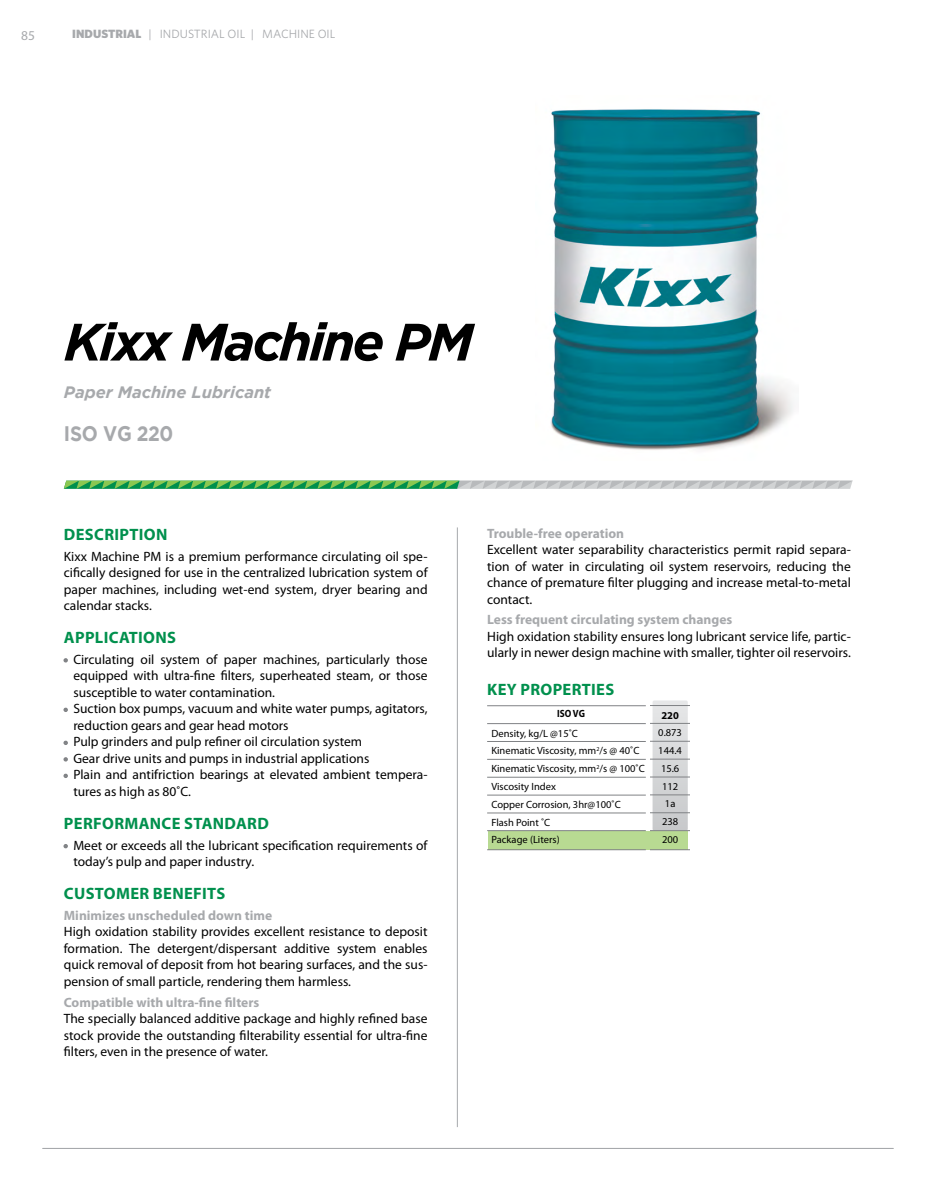
<style>
.page{position:relative;width:936px;height:1191px;background:#fff}
.page>*{position:absolute;margin:0;border:0;box-sizing:border-box;transform-origin:0 0}
.t1{font:italic 700 52.5px "Gotham";letter-spacing:-.05em;color:#000}
.t2{font:700 21px "Gotham";letter-spacing:-.01em;color:#a7a9ac;scale:.9 1}
.t3{font:700 16.5px "Myriad Pro";letter-spacing:.02em;color:#00904d}
.t4{font:italic 700 16.5px "Gotham";color:#a7a9ac}
.t5{font:13.5px/16.5px "Myriad Pro";color:#000;text-align:justify}
.t6{font:700 13.5px "Myriad Pro";color:#a7a9ac}
.t7{font:13.5px "Myriad Pro";color:#a7a9ac}
.t8{font:12px "Whitney";color:#a7a9ac}
.t9{font:10.5px/17.7px "Myriad Pro";color:#000}
.t10{font:700 10.5px "Myriad Pro";color:#000;scale:.87 1}
.t11{font:700 10.5px "Myriad Pro";color:#000}
.s1{font-weight:900}
.s2{color:#808285}
</style>
<div class="page">
<hr style="left:457px;top:527px;width:1px;height:600px;background:#a7a9ac">
<div style="left:488px;top:831px;width:200px;height:18px;background:#b8da92"></div>
<hr style="left:487px;top:723px;width:158px;height:1px;background:#808285">
<hr style="left:487px;top:705px;width:158px;height:1px;background:#808285">
<hr style="left:487px;top:741px;width:158px;height:1px;background:#808285">
<hr style="left:487px;top:759px;width:158px;height:1px;background:#808285">
<hr style="left:487px;top:777px;width:158px;height:1px;background:#808285">
<hr style="left:487px;top:794px;width:158px;height:1px;background:#808285">
<hr style="left:487px;top:812px;width:158px;height:1px;background:#808285">
<hr style="left:487px;top:830px;width:158px;height:1px;background:#808285">
<hr style="left:487px;top:849px;width:158px;height:1px;background:#808285">
<svg style="left:652px;top:700px;width:35px;height:130px;background:#d6d7d8"></svg>
<hr style="left:650px;top:723px;width:40px;height:1px;background:#808285">
<hr style="left:650px;top:705px;width:40px;height:1px;background:#808285">
<hr style="left:650px;top:741px;width:40px;height:1px;background:#808285">
<hr style="left:650px;top:759px;width:40px;height:1px;background:#808285">
<hr style="left:650px;top:776px;width:40px;height:1px;background:#808285">
<hr style="left:650px;top:794px;width:40px;height:1px;background:#808285">
<hr style="left:650px;top:812px;width:40px;height:1px;background:#808285">
<hr style="left:650px;top:830px;width:40px;height:1px;background:#808285">
<hr style="left:650px;top:849px;width:40px;height:1px;background:#808285">
<hr style="left:43px;top:1148px;width:850px;height:1px;background:#a7a9ac">
<svg style="left:64px;top:480px;width:788px;height:9px;background:#8bbc92"></svg>
<img style="left:551px;top:109px;width:242px;height:341px">
<p class="t7" style="left:21px;top:27px;width:15px">85</p>
<p class="t8" style="left:72px;top:27px;width:264px"><span class="s1">INDUSTRIAL</span> | INDUSTRIAL OIL | MACHINE OIL</p>
<h1 class="t1" style="left:64px;top:311px;width:411px">Kixx Machine PM</h1>
<p class="t4" style="left:64px;top:383px;width:209px">Paper Machine Lubricant</p>
<h2 class="t2" style="left:64px;top:421px;width:123px">ISO VG 220</h2>
<p class="t3" style="left:64px;top:523px;width:105px">DESCRIPTION</p>
<p class="t5" style="left:64px;top:547px;width:365px">Kixx Machine PM is a premium performance circulating oil spe&shy;cifically designed for use in the centralized lubrication system of paper machines, including wet-end system, dryer bearing and calendar stacks.</p>
<p class="t3" style="left:64px;top:627px;width:114px">APPLICATIONS</p>
<p class="t5" style="left:73px;top:651px;width:356px;text-indent:-10px"><span class="s2">•</span> Circulating oil system of paper machines, particularly those equipped with ultra-fine filters, superheated steam, or those susceptible to water contamination.</p>
<p class="t5" style="left:73px;top:700px;width:355px;text-indent:-10px"><span class="s2">•</span> Suction box pumps, vacuum and white water pumps, agitators, reduction gears and gear head motors</p>
<p class="t5" style="left:64px;top:733px;width:300px"><span class="s2">•</span> Pulp grinders and pulp refiner oil circulation system</p>
<p class="t5" style="left:64px;top:750px;width:307px"><span class="s2">•</span> Gear drive units and pumps in industrial applications</p>
<p class="t5" style="left:73px;top:766px;width:355px;text-indent:-10px"><span class="s2">•</span> Plain and antifriction bearings at elevated ambient tempera&shy;tures as high as 80˚C.</p>
<p class="t3" style="left:64px;top:812px;width:206px">PERFORMANCE STANDARD</p>
<p class="t5" style="left:73px;top:836px;width:356px;text-indent:-10px"><span class="s2">•</span> Meet or exceeds all the lubricant specification requirements of today’s pulp and paper industry.</p>
<p class="t3" style="left:64px;top:883px;width:163px">CUSTOMER BENEFITS</p>
<p class="t6" style="left:64px;top:906px;width:210px">Minimizes unscheduled down time</p>
<p class="t5" style="left:64px;top:923px;width:365px">High oxidation stability provides excellent resistance to deposit formation. The detergent/dispersant additive system enables quick removal of deposit from hot bearing surfaces, and the sus&shy;pension of small particle, rendering them harmless.</p>
<p class="t6" style="left:64px;top:993px;width:197px">Compatible with ultra-fine filters</p>
<p class="t5" style="left:64px;top:1010px;width:365px">The specially balanced additive package and highly refined base stock provide the outstanding filterability essential for ultra-fine filters, even in the presence of water.</p>
<p class="t6" style="left:487px;top:524px;width:139px">Trouble-free operation</p>
<p class="t5" style="left:487px;top:541px;width:365px">Excellent water separability characteristics permit rapid separa&shy;tion of water in circulating oil system reservoirs, reducing the chance of premature filter plugging and increase metal-to-metal contact.</p>
<p class="t6" style="left:487px;top:611px;width:247px">Less frequent circulating system changes</p>
<p class="t5" style="left:487px;top:628px;width:365px">High oxidation stability ensures long lubricant service life, partic&shy;ularly in newer design machine with smaller, tighter oil reservoirs.</p>
<p class="t3" style="left:487px;top:678px;width:128px">KEY PROPERTIES</p>
<p class="t10" style="left:557px;top:707px;width:33px">ISO VG</p>
<p class="t9" style="left:491px;top:724px;width:155px">Density, kg/L @15˚C<br>Kinematic Viscosity, mm<sup>2</sup>/s @ 40˚C<br>Kinematic Viscosity, mm<sup>2</sup>/s @ 100˚C<br>Viscosity Index<br>Copper Corrosion, 3hr@100˚C<br>Flash Point ˚C<br>Package (Liters)</p>
<p class="t11" style="left:661px;top:708px;width:19px">220</p>
<p class="t9" style="left:658px;top:724px;width:25px;text-align:center">0.873<br>144.4<br>15.6<br>112<br>1a<br>238<br>200</p>
</div>
